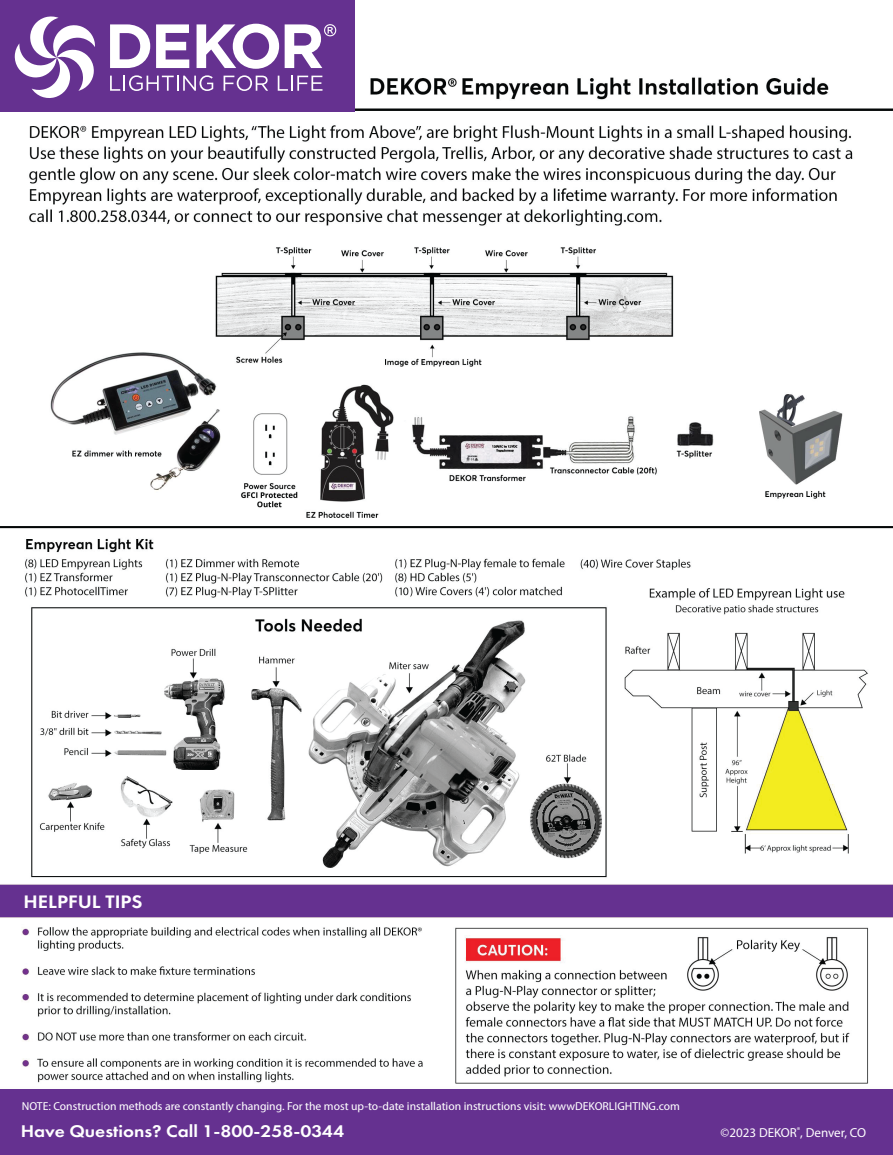
<style>
.page{position:relative;width:893px;height:1155px;background:#fff}
.page>*{position:absolute;margin:0;border:0;box-sizing:border-box;transform-origin:0 0}
.t1{font:600 18.79px "Futura PT";color:#fff;scale:1.1 1}
.t2{font:600 17.57px "Futura PT";color:#fff;scale:1.1 1}
.t3{font:13.05px "Myriad Pro";color:#fff}
.t4{font:semi-condensed 11.55px "Myriad Pro";color:#fff;scale:1.1 1}
</style>
<div class="page">
<img style="left:0;top:0;width:892px;height:1084px">
<div style="left:0;top:0;width:354px;height:111px;background:#653190"></div>
<svg style="left:15px;top:16px;width:80px;height:82px"></svg>
<svg style="left:110px;top:24px;width:40px;height:44px"></svg>
<svg style="left:156px;top:24px;width:33px;height:44px"></svg>
<svg style="left:110px;top:75px;width:103px;height:16px"></svg>
<svg style="left:223px;top:75px;width:45px;height:16px"></svg>
<svg style="left:278px;top:76px;width:44px;height:15px"></svg>
<svg style="left:196px;top:24px;width:140px;height:45px"></svg>
<div style="left:0;top:885px;width:892px;height:32px;background:#653190"></div>
<div style="left:0;top:1089px;width:892px;height:66px;background:#653190"></div>
<h1 class="t1" style="left:24px;top:890px;width:109px">HELPFUL TIPS</h1>
<p class="t4" style="left:22px;top:1099px;width:599px">NOTE: Construction methods are constantly changing. For the most up-to-date installation instructions visit: wwwDEKORLIGHTING.com</p>
<h2 class="t2" style="left:21px;top:1120px;width:295px">Have Questions? Call 1-800-258-0344</h2>
<p class="t3" style="left:720px;top:1125px;width:147px">©2023 DEKOR<sup>®</sup>, Denver, CO</p>
</div>
